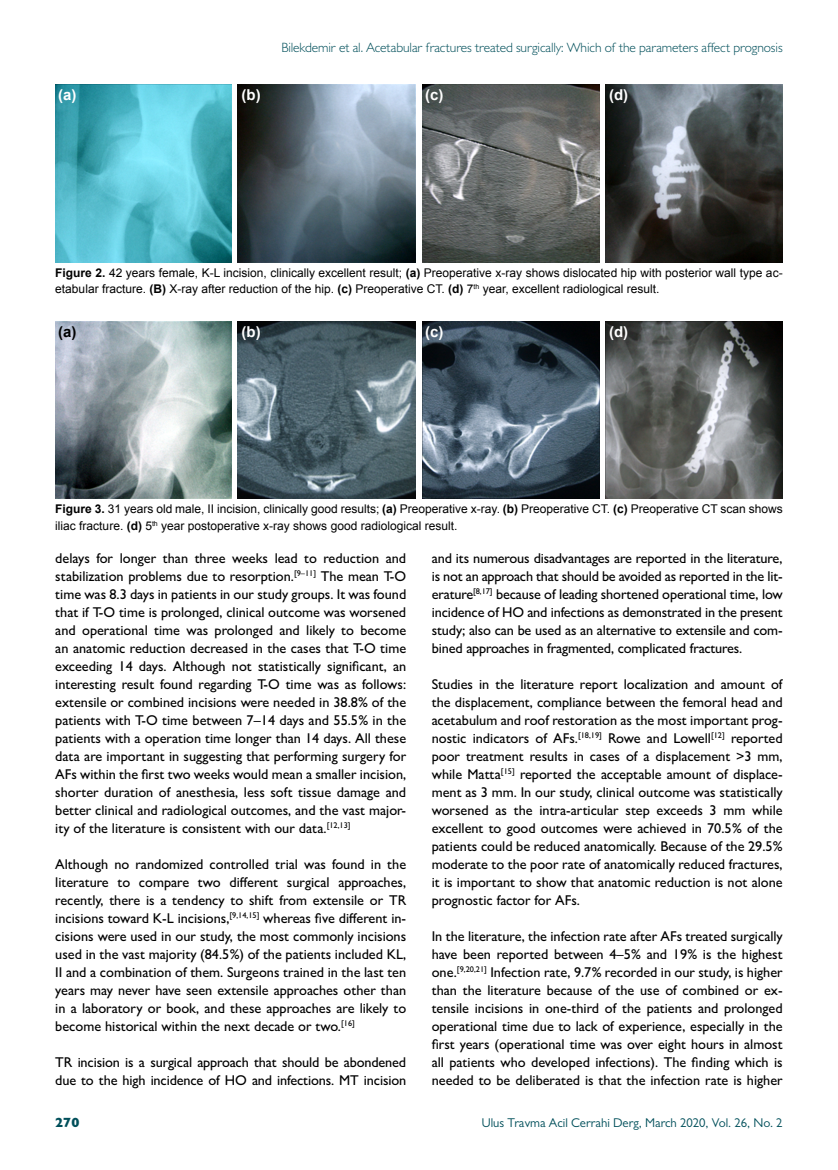
<style>
.page{position:relative;width:838px;height:1170px;background:#fff}
.page>*{position:absolute;margin:0;border:0;box-sizing:border-box;transform-origin:0 0}
.t1{font:700 15px "Arial";color:#fff}
.t2{font:700 15px "Arial";color:#000}
.t3{font:500 14.25px/18px "Gill Sans MT Pro";color:#000;text-align:justify}
.t4{font:300 13.5px "Gill Sans MT Pro";letter-spacing:-.005em;color:#004f5a}
.t5{font:800 13.5px "Gill Sans MT Pro";color:#004f5a}
.t6{font:12.75px "Gill Sans MT Pro";color:#004f5a}
.t7{font:12px/16.5px "Arial";color:#000}
.s1{font-weight:700}
</style>
<div class="page">
<img style="left:55px;top:85px;width:176px;height:177px">
<img style="left:238px;top:85px;width:177px;height:177px">
<img style="left:422px;top:85px;width:177px;height:177px">
<img style="left:606px;top:85px;width:176px;height:177px">
<img style="left:55px;top:321px;width:176px;height:177px">
<img style="left:238px;top:321px;width:177px;height:177px">
<img style="left:422px;top:321px;width:177px;height:177px">
<img style="left:606px;top:321px;width:176px;height:177px">
<p class="t1" style="left:58px;top:85px;width:20px">(a)</p>
<p class="t1" style="left:242px;top:85px;width:21px">(b)</p>
<p class="t4" style="left:281px;top:39px;width:503px">Bilekdemir et al. Acetabular fractures treated surgically: Which of the parameters affect prognosis</p>
<p class="t1" style="left:425px;top:85px;width:20px">(c)</p>
<p class="t1" style="left:609px;top:85px;width:21px">(d)</p>
<p class="t7" style="left:55px;top:264px;width:729px"><span class="s1">Figure 2.</span> 42 years female, K-L incision, clinically excellent result; <span class="s1">(a)</span> Preoperative x-ray shows dislocated hip with posterior wall type ac&shy;etabular fracture. <span class="s1">(B)</span> X-ray after reduction of the hip. <span class="s1">(c)</span> Preoperative CT. <span class="s1">(d)</span> 7<sup>th</sup> year, excellent radiological result.</p>
<p class="t2" style="left:58px;top:322px;width:20px">(a)</p>
<p class="t1" style="left:242px;top:322px;width:21px">(b)</p>
<p class="t1" style="left:425px;top:322px;width:20px">(c)</p>
<p class="t1" style="left:609px;top:322px;width:21px">(d)</p>
<p class="t7" style="left:55px;top:501px;width:729px"><span class="s1">Figure 3.</span> 31 years old male, II incision, clinically good results; <span class="s1">(a)</span> Preoperative x-ray. <span class="s1">(b)</span> Preoperative CT. <span class="s1">(c)</span> Preoperative CT scan shows iliac fracture. <span class="s1">(d)</span> 5<sup>th</sup> year postoperative x-ray shows good radiological result.</p>
<p class="t3" style="left:55px;top:549px;width:352px">delays for longer than three weeks lead to reduction and stabilization problems due to resorption.<sup>[9–11]</sup> The mean T-O time was 8.3 days in patients in our study groups. It was found that if T-O time is prolonged, clinical outcome was worsened and operational time was prolonged and likely to become an anatomic reduction decreased in the cases that T-O time exceeding 14 days. Although not statistically significant, an interesting result found regarding T-O time was as follows: extensile or combined incisions were needed in 38.8% of the patients with T-O time between 7–14 days and 55.5% in the patients with a operation time longer than 14 days. All these data are important in suggesting that performing surgery for AFs within the first two weeks would mean a smaller incision, shorter duration of anesthesia, less soft tissue damage and better clinical and radiological outcomes, and the vast major&shy;ity of the literature is consistent with our data.<sup>[12,13]</sup></p>
<p class="t3" style="left:55px;top:855px;width:352px">Although no randomized controlled trial was found in the literature to compare two different surgical approaches, recently, there is a tendency to shift from extensile or TR incisions toward K-L incisions,<sup>[9,14,15]</sup> whereas five different in&shy;cisions were used in our study, the most commonly incisions used in the vast majority (84.5%) of the patients included KL, II and a combination of them. Surgeons trained in the last ten years may never have seen extensile approaches other than in a laboratory or book, and these approaches are likely to become historical within the next decade or two.<sup>[16]</sup></p>
<p class="t3" style="left:55px;top:1053px;width:352px">TR incision is a surgical approach that should be abondened due to the high incidence of HO and infections. MT incision</p>
<p class="t3" style="left:432px;top:549px;width:352px">and its numerous disadvantages are reported in the literature, is not an approach that should be avoided as reported in the lit&shy;erature<sup>[8,17]</sup> because of leading shortened operational time, low incidence of HO and infections as demonstrated in the present study; also can be used as an alternative to extensile and com&shy;bined approaches in fragmented, complicated fractures.</p>
<p class="t3" style="left:432px;top:675px;width:352px">Studies in the literature report localization and amount of the displacement, compliance between the femoral head and acetabulum and roof restoration as the most important prog&shy;nostic indicators of AFs.<sup>[18,19]</sup> Rowe and Lowell<sup>[12]</sup> reported poor treatment results in cases of a displacement &gt;3 mm, while Matta<sup>[15]</sup> reported the acceptable amount of displace&shy;ment as 3 mm. In our study, clinical outcome was statistically worsened as the intra-articular step exceeds 3 mm while excellent to good outcomes were achieved in 70.5% of the patients could be reduced anatomically. Because of the 29.5% moderate to the poor rate of anatomically reduced fractures, it is important to show that anatomic reduction is not alone prognostic factor for AFs.</p>
<p class="t3" style="left:432px;top:927px;width:352px">In the literature, the infection rate after AFs treated surgically have been reported between 4–5% and 19% is the highest one.<sup>[9,20,21]</sup> Infection rate, 9.7% recorded in our study, is higher than the literature because of the use of combined or ex&shy;tensile incisions in one-third of the patients and prolonged operational time due to lack of experience, especially in the first years (operational time was over eight hours in almost all patients who developed infections). The finding which is needed to be deliberated is that the infection rate is higher</p>
<p class="t5" style="left:55px;top:1114px;width:26px">270</p>
<p class="t6" style="left:482px;top:1115px;width:302px">Ulus Travma Acil Cerrahi Derg, March 2020, Vol. 26, No. 2</p>
</div>
